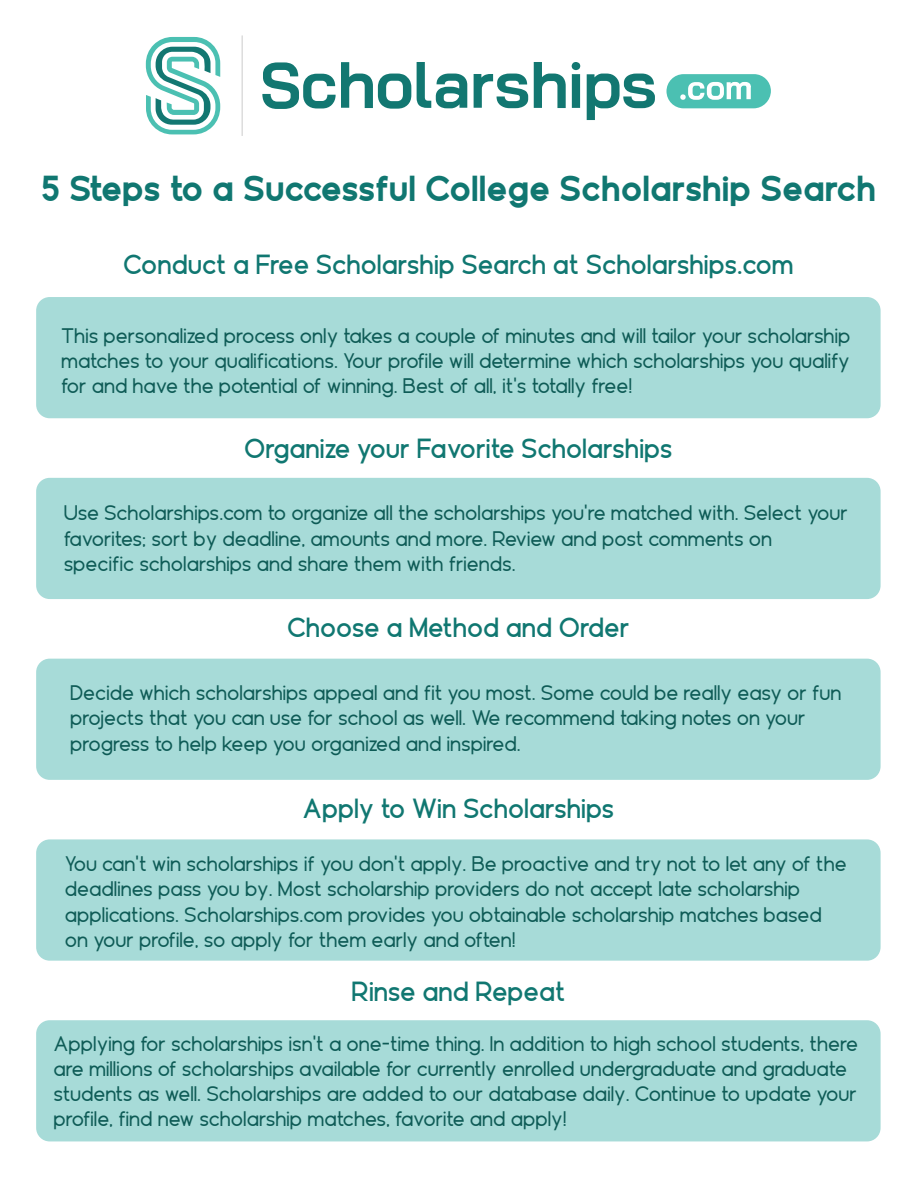
<style>
.page{position:relative;width:918px;height:1188px;background:#fff}
.page>*{position:absolute;margin:0;border:0;box-sizing:border-box;transform-origin:0 0}
.t1{font:900 36px "Geomatrix";letter-spacing:-.005em;color:#107771}
.t2{font:500 27px "Geomatrix";letter-spacing:-.005em;color:#107771}
.t3{font:21px/25.2px "Geomatrix";color:#0e5b56}
</style>
<div class="page">
<div style="left:36px;top:297px;width:845px;height:121px;background:#a7dbd8;border-radius:13px"></div>
<div style="left:36px;top:839px;width:845px;height:122px;background:#a7dbd8;border-radius:13px"></div>
<div style="left:36px;top:1020px;width:845px;height:121px;background:#a7dbd8;border-radius:13px"></div>
<svg style="left:146px;top:37px;width:74px;height:97px"></svg>
<svg style="left:262px;top:62px;width:149px;height:47px"></svg>
<svg style="left:417px;top:62px;width:50px;height:46px"></svg>
<svg style="left:474px;top:74px;width:54px;height:34px"></svg>
<svg style="left:534px;top:62px;width:32px;height:46px"></svg>
<svg style="left:572px;top:62px;width:8px;height:46px"></svg>
<svg style="left:587px;top:74px;width:68px;height:46px"></svg>
<div style="left:666px;top:74px;width:105px;height:34px;background:#4bc0b2;border-radius:17px"></div>
<svg style="left:680px;top:82px;width:71px;height:18px"></svg>
<hr style="left:242px;top:35px;width:1px;height:101px;background:#cbcbcb">
<div style="left:36px;top:478px;width:845px;height:121px;background:#a7dbd8;border-radius:13px"></div>
<div style="left:36px;top:659px;width:845px;height:121px;background:#a7dbd8;border-radius:13px"></div>
<h1 class="t1" style="left:41px;top:167px;width:837px">5 Steps to a Successful College Scholarship Search</h1>
<p class="t2" style="left:123px;top:249px;width:672px">Conduct a Free Scholarship Search at Scholarships.com</p>
<p class="t3" style="left:61px;top:323px;width:791px;text-align:justify">This personalized process only takes a couple of minutes and will tailor your scholarship matches to your qualifications. Your profile will determine which scholarships you qualify for and have the potential of winning. Best of all, it’s totally free!</p>
<p class="t2" style="left:244px;top:434px;width:430px">Organize your Favorite Scholarships</p>
<p class="t3" style="left:64px;top:501px;width:786px">Use Scholarships.com to organize all the scholarships you’re matched with. Select your favorites; sort by deadline, amounts and more. Review and post comments on specific scholarships and share them with friends.</p>
<p class="t2" style="left:287px;top:613px;width:344px">Choose a Method and Order</p>
<p class="t3" style="left:70px;top:681px;width:773px">Decide which scholarships appeal and fit you most. Some could be really easy or fun projects that you can use for school as well. We recommend taking notes on your progress to help keep you organized and inspired.</p>
<p class="t2" style="left:302px;top:794px;width:314px">Apply to Win Scholarships</p>
<p class="t3" style="left:65px;top:852px;width:783px">You can't win scholarships if you don't apply. Be proactive and try not to let any of the deadlines pass you by. Most scholarship providers do not accept late scholarship applications. Scholarships.com provides you obtainable scholarship matches based on your profile, so apply for them early and often!</p>
<p class="t2" style="left:351px;top:976px;width:216px">Rinse and Repeat</p>
<p class="t3" style="left:54px;top:1031px;width:806px">Applying for scholarships isn't a one-time thing. In addition to high school students, there are millions of scholarships available for currently enrolled undergraduate and graduate students as well. Scholarships are added to our database daily. Continue to update your profile, find new scholarship matches, favorite and apply!</p>
</div>
